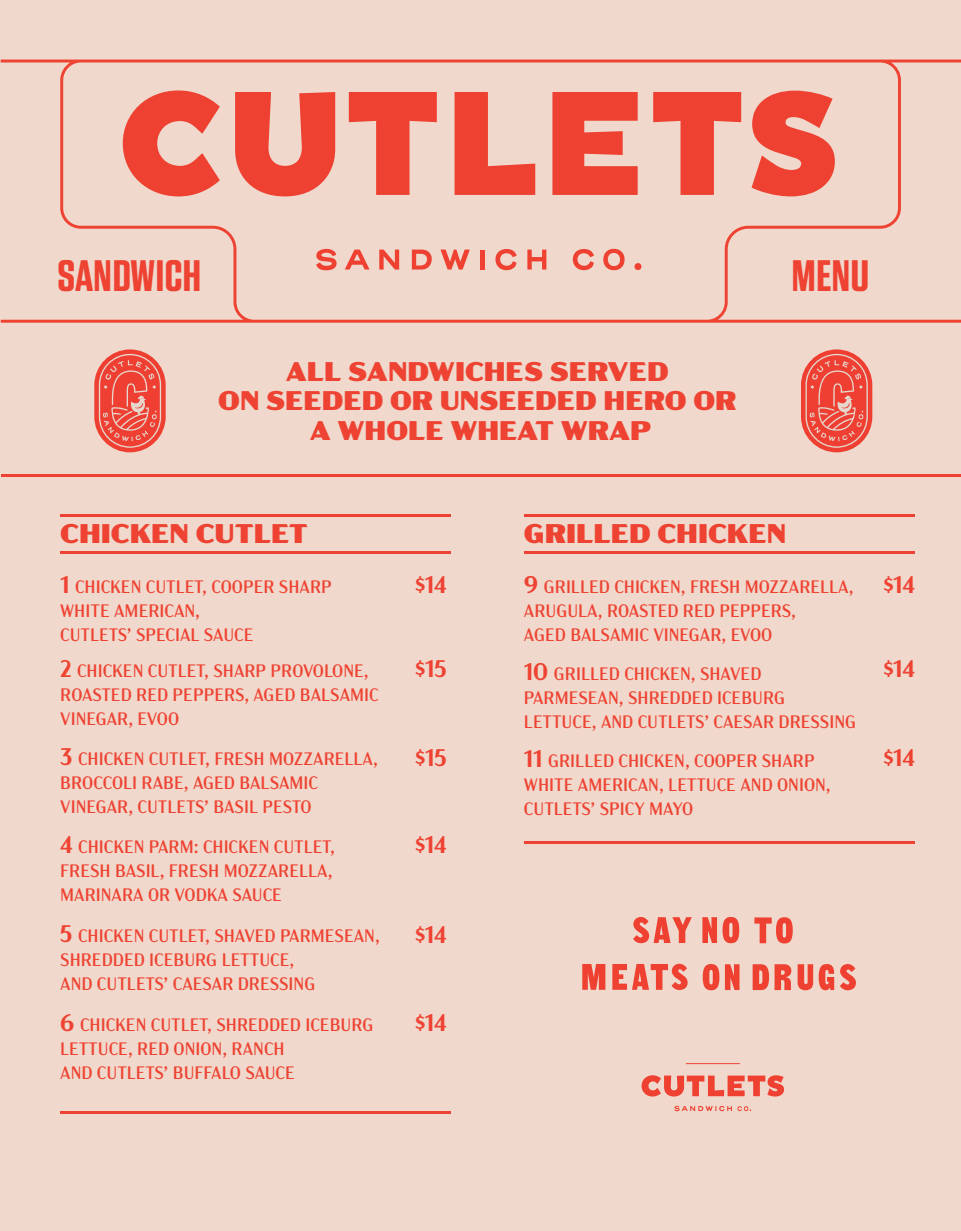
<style>
.page{position:relative;width:961px;height:1231px;background:#fff}
.page>*{position:absolute;margin:0;border:0;box-sizing:border-box;transform-origin:0 0}
.t1{font:500 44.7px "Monte Stella";color:#ee4232}
.t2{font:900 expanded 27px/29.5px "Acme Gothic";color:#ee4232;text-align:center}
.t3{font:600 24px "Acme Gothic";color:#ee4232}
.t4{font:18px/24px "Acme Gothic";color:#ee4232}
.s1{font-weight:600;font-size:24px}
</style>
<div class="page">
<div style="left:1px;top:0;width:960px;height:1231px;background:#f0d9cc"></div>
<hr style="left:60px;top:551px;width:391px;height:3px;background:#ee4232">
<hr style="left:60px;top:514px;width:391px;height:2px;background:#ee4232">
<svg style="left:1px;top:60px;width:960px;height:263px"></svg>
<hr style="left:1px;top:474px;width:960px;height:3px;background:#ee4232">
<svg style="left:123px;top:90px;width:97px;height:106px"></svg>
<svg style="left:235px;top:92px;width:100px;height:104px"></svg>
<svg style="left:349px;top:92px;width:88px;height:103px"></svg>
<svg style="left:454px;top:92px;width:81px;height:103px"></svg>
<svg style="left:552px;top:92px;width:85px;height:103px"></svg>
<svg style="left:653px;top:92px;width:88px;height:103px"></svg>
<svg style="left:751px;top:91px;width:83px;height:105px"></svg>
<hr style="left:60px;top:1111px;width:391px;height:3px;background:#ee4232">
<svg style="left:316px;top:249px;width:20px;height:21px"></svg>
<svg style="left:345px;top:249px;width:24px;height:20px"></svg>
<svg style="left:379px;top:249px;width:20px;height:20px"></svg>
<svg style="left:412px;top:249px;width:20px;height:20px"></svg>
<svg style="left:440px;top:249px;width:30px;height:20px"></svg>
<hr style="left:480px;top:249px;width:4px;height:20px;background:#ee4131">
<svg style="left:495px;top:249px;width:21px;height:21px"></svg>
<svg style="left:527px;top:249px;width:19px;height:20px"></svg>
<svg style="left:573px;top:249px;width:21px;height:21px"></svg>
<svg style="left:603px;top:249px;width:21px;height:21px"></svg>
<div style="left:634px;top:263px;width:7px;height:7px;background:#ee4131;border-radius:50%"></div>
<svg style="left:94px;top:349px;width:72px;height:103px"></svg>
<svg style="left:99px;top:354px;width:62px;height:94px;background:#ec6356"></svg>
<div style="left:801px;top:349px;width:71px;height:103px;background:#ee3f32;border-radius:36px"></div>
<svg style="left:805px;top:354px;width:62px;height:94px"></svg>
<hr style="left:524px;top:551px;width:390px;height:3px;background:#ee4232">
<hr style="left:524px;top:514px;width:390px;height:2px;background:#ee4232">
<hr style="left:524px;top:841px;width:390px;height:3px;background:#ee4232">
<svg style="left:633px;top:917px;width:59px;height:26px"></svg>
<svg style="left:702px;top:917px;width:37px;height:26px"></svg>
<svg style="left:754px;top:917px;width:38px;height:26px"></svg>
<svg style="left:582px;top:964px;width:23px;height:25px"></svg>
<svg style="left:612px;top:963px;width:75px;height:27px"></svg>
<svg style="left:752px;top:964px;width:39px;height:26px"></svg>
<svg style="left:797px;top:964px;width:59px;height:26px"></svg>
<svg style="left:702px;top:964px;width:17px;height:26px"></svg>
<svg style="left:725px;top:964px;width:14px;height:26px"></svg>
<svg style="left:641px;top:1075px;width:143px;height:21px"></svg>
<hr style="left:685px;top:1063px;width:54px;height:1px;background:#ee4232">
<svg style="left:674px;top:1105px;width:77px;height:6px"></svg>
<h1 class="t1" style="left:57px;top:249px;width:146px">SANDWICH</h1>
<h1 class="t1" style="left:791px;top:249px;width:79px">MENU</h1>
<h2 class="t2" style="left:218px;top:354px;width:519px">ALL SANDWICHES SERVED<br>ON SEEDED OR UNSEEDED HERO OR<br>A WHOLE WHEAT WRAP</h2>
<h2 class="t2" style="left:60px;top:517px;width:249px">CHICKEN CUTLET</h2>
<p class="t4" style="left:60px;top:573px;width:273px"><span class="s1">1</span> CHICKEN CUTLET, COOPER SHARP<br>WHITE AMERICAN,<br>CUTLETS’ SPECIAL SAUCE</p>
<p class="t4" style="left:60px;top:658px;width:320px"><span class="s1">2</span> CHICKEN CUTLET, SHARP PROVOLONE,<br>ROASTED RED PEPPERS, AGED BALSAMIC<br>VINEGAR, EVOO</p>
<p class="t4" style="left:60px;top:746px;width:319px"><span class="s1">3</span> CHICKEN CUTLET, FRESH MOZZARELLA,<br>BROCCOLI RABE, AGED BALSAMIC<br>VINEGAR, CUTLETS’ BASIL PESTO</p>
<p class="t4" style="left:60px;top:833px;width:276px"><span class="s1">4</span> CHICKEN PARM: CHICKEN CUTLET,<br>FRESH BASIL, FRESH MOZZARELLA,<br>MARINARA OR VODKA SAUCE</p>
<p class="t4" style="left:60px;top:922px;width:321px"><span class="s1">5</span> CHICKEN CUTLET, SHAVED PARMESEAN,<br>SHREDDED ICEBURG LETTUCE,<br>AND CUTLETS’ CAESAR DRESSING</p>
<p class="t4" style="left:60px;top:1011px;width:315px"><span class="s1">6</span> CHICKEN CUTLET, SHREDDED ICEBURG<br>LETTUCE, RED ONION, RANCH<br>AND CUTLETS’ BUFFALO SAUCE</p>
<h2 class="t2" style="left:524px;top:517px;width:264px">GRILLED CHICKEN</h2>
<p class="t4" style="left:524px;top:573px;width:331px"><span class="s1">9</span> GRILLED CHICKEN, FRESH MOZZARELLA,<br>ARUGULA, ROASTED RED PEPPERS,<br>AGED BALSAMIC VINEGAR, EVOO</p>
<p class="t4" style="left:524px;top:660px;width:334px"><span class="s1">10</span> GRILLED CHICKEN, SHAVED<br>PARMESEAN, SHREDDED ICEBURG<br>LETTUCE, AND CUTLETS’ CAESAR DRESSING</p>
<p class="t4" style="left:524px;top:747px;width:308px"><span class="s1">11</span> GRILLED CHICKEN, COOPER SHARP<br>WHITE AMERICAN, LETTUCE AND ONION,<br>CUTLETS’ SPICY MAYO</p>
<h3 class="t3" style="left:415px;top:567px;width:33px">$14</h3>
<h3 class="t3" style="left:883px;top:567px;width:33px">$14</h3>
<h3 class="t3" style="left:415px;top:651px;width:33px">$15</h3>
<h3 class="t3" style="left:883px;top:651px;width:33px">$14</h3>
<h3 class="t3" style="left:415px;top:739px;width:33px">$15</h3>
<h3 class="t3" style="left:883px;top:739px;width:33px">$14</h3>
<h3 class="t3" style="left:415px;top:826px;width:33px">$14</h3>
<h3 class="t3" style="left:415px;top:916px;width:33px">$14</h3>
<h3 class="t3" style="left:415px;top:1005px;width:33px">$14</h3>
</div>
